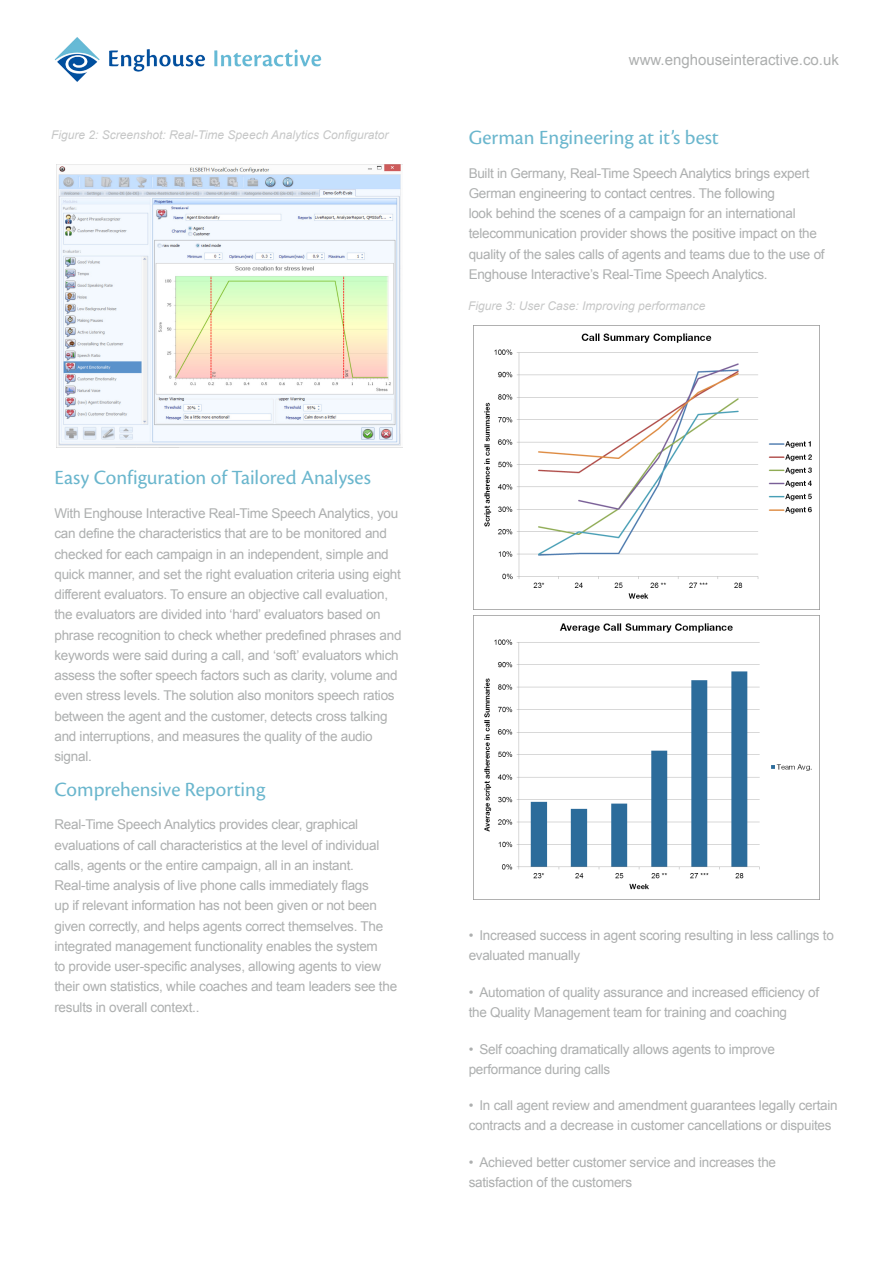
<style>
.page{position:relative;width:893px;height:1263px;background:#fff}
.page>*{position:absolute;margin:0;border:0;box-sizing:border-box;transform-origin:0 0}
.Body_Copy{font:21px "Cronos Pro";color:#6ab6cd}
.t1{font:15px "Arial";color:#adafaf}
.Body_Copy-2{font:13.5px/20.2px "Arial";letter-spacing:-.02em;color:#adafaf}
.t2{font:italic 12px "Arial";color:#c6c7c7}
</style>
<div class="page">
<img style="left:56px;top:164px;width:347px;height:284px">
<img style="left:473px;top:326px;width:347px;height:283px">
<img style="left:473px;top:615px;width:347px;height:284px">
<img style="left:55px;top:37px;width:266px;height:45px">
<p class="t2" style="left:51px;top:127px;width:339px">Figure 2: Screenshot: Real-Time Speech Analytics Configurator</p>
<p class="Body_Copy" style="left:54px;top:466px;width:318px">Easy Configuration of Tailored Analyses</p>
<p class="Body_Copy-2" style="left:54px;top:503px;width:349px">With Enghouse Interactive Real-Time Speech Analytics, you can define the characteristics that are to be monitored and checked for each campaign in an independent, simple and quick manner, and set the right evaluation criteria using eight different evaluators. To ensure an objective call evaluation, the evaluators are divided into ‘hard’ evaluators based on phrase recognition to check whether predefined phrases and keywords were said during a call, and ‘soft’ evaluators which assess the softer speech factors such as clarity, volume and even stress levels. The solution also monitors speech ratios between the agent and the customer, detects cross talking and interruptions, and measures the quality of the audio signal.</p>
<p class="Body_Copy" style="left:54px;top:777px;width:212px">Comprehensive Reporting</p>
<p class="Body_Copy-2" style="left:54px;top:815px;width:344px">Real-Time Speech Analytics provides clear, graphical evaluations of call characteristics at the level of individual calls, agents or the entire campaign, all in an instant.<br>Real-time analysis of live phone calls immediately flags<br>up if relevant information has not been given or not been given correctly, and helps agents correct themselves. The integrated management functionality enables the system<br>to provide user-specific analyses, allowing agents to view their own statistics, while coaches and team leaders see the results in overall context..</p>
<p class="t1" style="left:629px;top:50px;width:212px">www.enghouseinteractive.co.uk</p>
<p class="Body_Copy" style="left:469px;top:125px;width:252px">German Engineering at it’s best</p>
<p class="Body_Copy-2" style="left:469px;top:163px;width:357px">Built in Germany, Real-Time Speech Analytics brings expert German engineering to contact centres. The following<br>look behind the scenes of a campaign for an international telecommunication provider shows the positive impact on the quality of the sales calls of agents and teams due to the use of Enghouse Interactive’s Real-Time Speech Analytics.</p>
<p class="t2" style="left:468px;top:298px;width:239px">Figure 3: User Case: Improving performance</p>
<p class="Body_Copy-2" style="left:469px;top:925px;width:367px">• Increased success in agent scoring resulting in less callings to evaluated manually</p>
<p class="Body_Copy-2" style="left:469px;top:982px;width:352px">• Automation of quality assurance and increased efficiency of the Quality Management team for training and coaching</p>
<p class="Body_Copy-2" style="left:469px;top:1039px;width:308px">• Self coaching dramatically allows agents to improve performance during calls</p>
<p class="Body_Copy-2" style="left:469px;top:1095px;width:371px">• In call agent review and amendment guarantees legally certain contracts and a decrease in customer cancellations or dispuites</p>
<p class="Body_Copy-2" style="left:469px;top:1152px;width:309px">• Achieved better customer service and increases the satisfaction of the customers</p>
</div>
